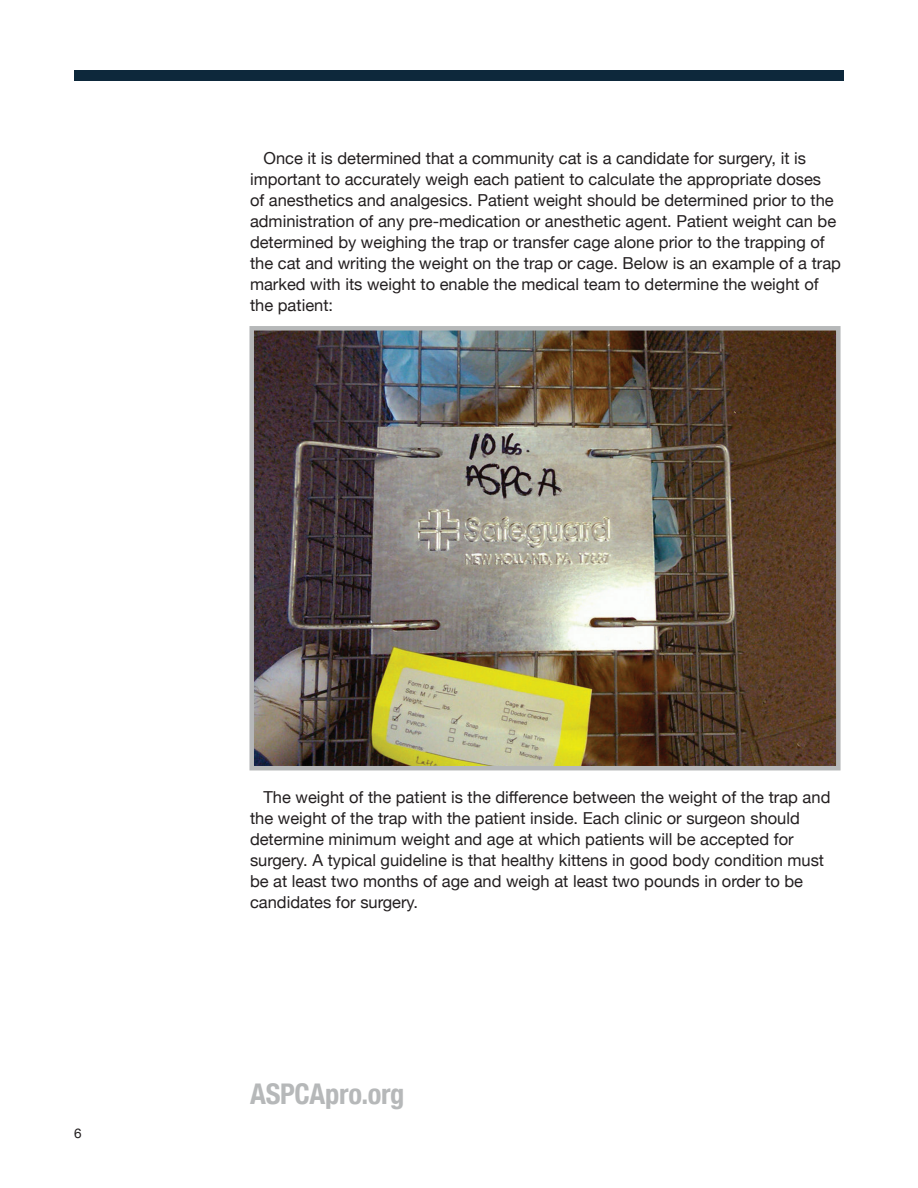
<style>
.page{position:relative;width:918px;height:1188px;background:#fff}
.page>*{position:absolute;margin:0;border:0;box-sizing:border-box;transform-origin:0 0}
.t1{font:700 condensed 28.5px "Helvetica Neue";letter-spacing:-.015em;color:#b6b8b9}
.BodyText1{font:16.5px/21px "Helvetica Neue";color:#231f20}
.t2{font:13.5px "Helvetica Neue";color:#231f20}
</style>
<div class="page">
<div style="left:75px;top:70px;width:769px;height:11px;background:#0d283b"></div>
<img style="left:254px;top:331px;width:582px;height:434px">
<div style="left:249px;top:326px;width:592px;height:444px;border:4px solid #b6b8b9"></div>
<p class="BodyText1" style="left:250px;top:149px;width:592px;text-indent:14px">Once it is determined that a community cat is a candidate for surgery, it is important to accurately weigh each patient to calculate the appropriate doses<br>of anesthetics and analgesics. Patient weight should be determined prior to the administration of any pre-medication or anesthetic agent. Patient weight can be determined by weighing the trap or transfer cage alone prior to the trapping of the cat and writing the weight on the trap or cage. Below is an example of a trap marked with its weight to enable the medical team to determine the weight of the patient:</p>
<p class="t2" style="left:74px;top:1123px;width:9px">6</p>
<p class="BodyText1" style="left:250px;top:788px;width:582px;text-indent:14px">The weight of the patient is the difference between the weight of the trap and the weight of the trap with the patient inside. Each clinic or surgeon should determine minimum weight and age at which patients will be accepted for surgery. A typical guideline is that healthy kittens in good body condition must be at least two months of age and weigh at least two pounds in order to be candidates for surgery.</p>
<h1 class="t1" style="left:250px;top:1070px;width:156px">ASPCApro.org</h1>
</div>
